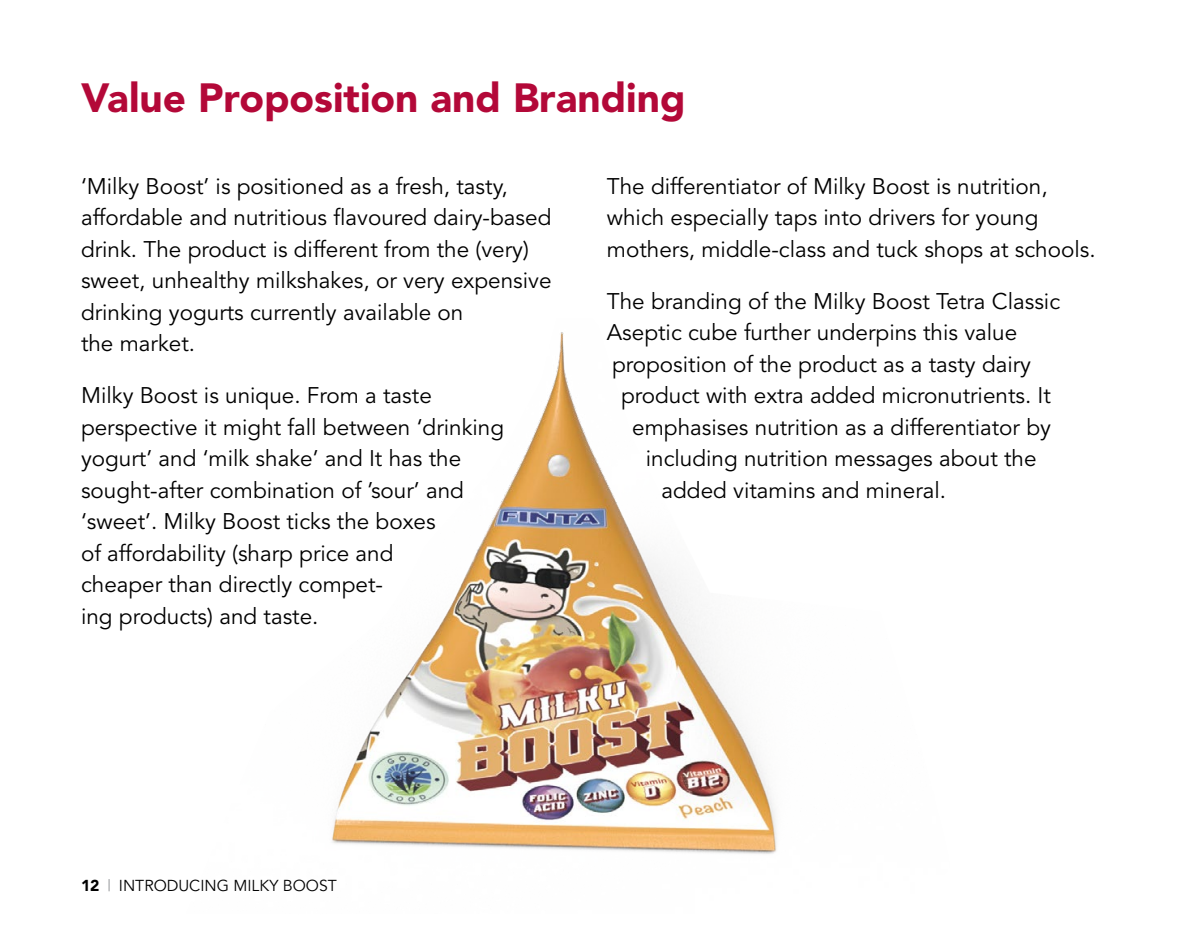
<style>
.page{position:relative;width:1180px;height:944px;background:#fff}
.page>*{position:absolute;margin:0;border:0;box-sizing:border-box;transform-origin:0 0}
.head_1{font:900 40.5px "Avenir";color:#b30838}
.text{font:22.5px/31.5px "Avenir";color:#000}
.t1{font:15.75px "Avenir";color:#000}
.s1{font-weight:900}
.s2{color:#939598}
</style>
<div class="page">
<img style="left:332px;top:332px;width:445px;height:522px">
<p class="head_1" style="left:81px;top:73px;width:606px">Value Proposition and Branding</p>
<p class="text" style="left:81px;top:171px;width:472px">‘Milky Boost’ is positioned as a fresh, tasty, affordable and nutritious flavoured dairy-based drink. The product is different from the (very) sweet, unhealthy milkshakes, or very expensive drinking yogurts currently available on<br>the market.</p>
<p class="text" style="left:81px;top:380px;width:425px">Milky Boost is unique. From a taste perspective it might fall between ‘drinking yogurt’ and ‘milk shake’ and It has the sought-after combination of ’sour’ and ‘sweet’. Milky Boost ticks the boxes<br>of affordability (sharp price and<br>cheaper than directly compet-<br>ing products) and taste.</p>
<p class="text" style="left:607px;top:171px;width:490px">The differentiator of Milky Boost is nutrition, which especially taps into drivers for young mothers, middle-class and tuck shops at schools.</p>
<p class="text" style="left:607px;top:286px;width:455px">The branding of the Milky Boost Tetra Classic</p>
<p class="text" style="left:607px;top:317px;width:412px">Aseptic cube further underpins this value</p>
<p class="text" style="left:612px;top:349px;width:421px">proposition of the product as a tasty dairy</p>
<p class="text" style="left:621px;top:380px;width:431px">product with extra added micronutrients. It</p>
<p class="text" style="left:632px;top:412px;width:420px">emphasises nutrition as a differentiator by</p>
<p class="text" style="left:646px;top:443px;width:392px">including nutrition messages about the</p>
<p class="text" style="left:662px;top:475px;width:286px">added vitamins and mineral.</p>
<p class="t1" style="left:81px;top:877px;width:257px"><span class="s1">12</span> <span class="s2">|</span> INTRODUCING MILKY BOOST</p>
</div>
